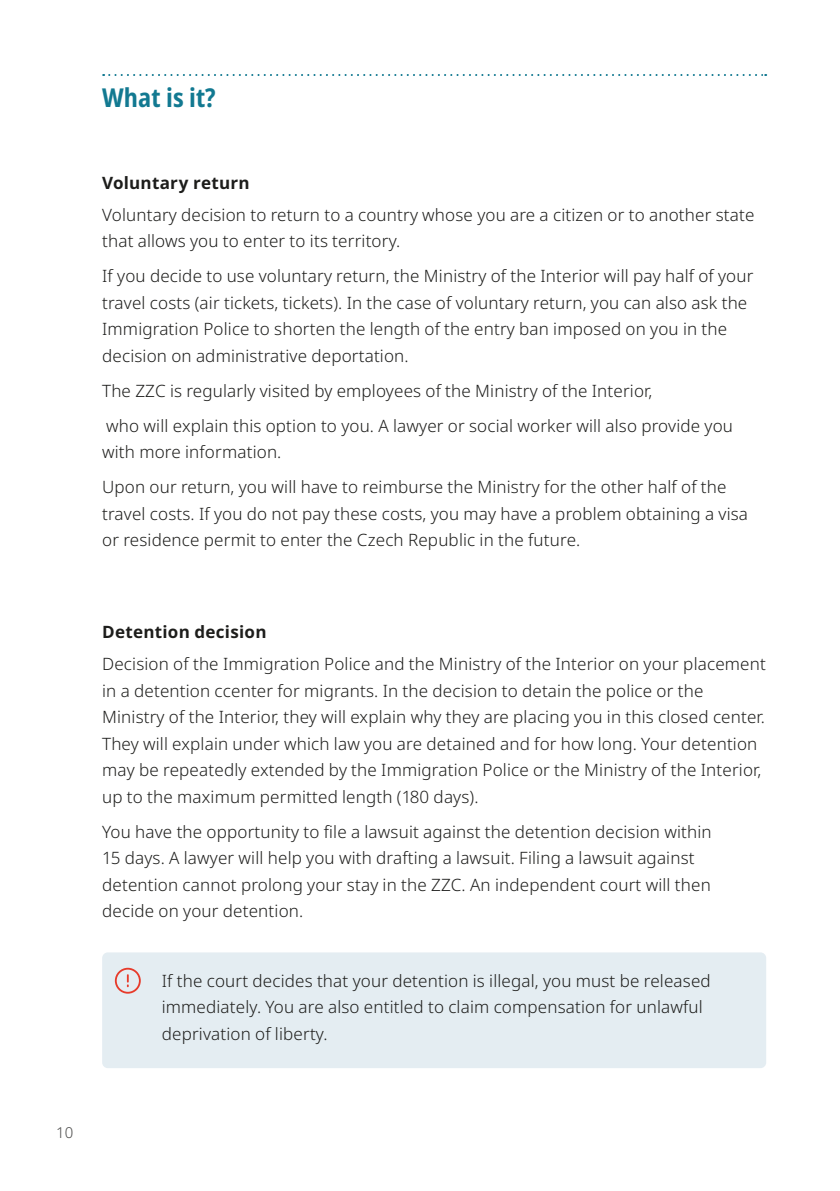
<style>
.page{position:relative;width:840px;height:1191px;background:#fff}
.page>*{position:absolute;margin:0;border:0;box-sizing:border-box;transform-origin:0 0}
.t1{font:700 26px "Noto Sans Condensed";letter-spacing:.005em;color:#127991}
.t2{font:17px/26.6px "Noto Sans";letter-spacing:.01em;color:#1d1d1b}
.t3{font:15px "Noto Sans";color:#4a4a49}
</style>
<div class="page">
<svg style="left:103px;top:74px;width:662px;height:2px"></svg>
<div style="left:102px;top:952px;width:663px;height:116px;background:#e4edf2;border-radius:6px"></div>
<svg style="left:115px;top:967px;width:26px;height:26px"></svg>
<h1 class="t1" style="left:102px;top:79px;width:115px">What is it?</h1>
<p class="t2" style="left:102px;top:167px;width:653px;line-height:32.2px">Voluntary return<br>Voluntary decision to return to a country whose you are a citizen or to another state</p>
<p class="t2" style="left:102px;top:224px;width:652px;line-height:35px">that allows you to enter to its territory.<br>If you decide to use voluntary return, the Ministry of the Interior will pay half of your</p>
<p class="t2" style="left:102px;top:290px;width:646px">travel costs (air tickets, tickets). In the case of voluntary return, you can also ask the<br>Immigration Police to shorten the length of the entry ban imposed on you in the decision on administrative deportation.</p>
<p class="t2" style="left:102px;top:374px;width:632px;line-height:35px">The ZZC is regularly visited by employees of the Ministry of the Interior,<br>who will explain this option to you. A lawyer or social worker will also provide you</p>
<p class="t2" style="left:102px;top:435px;width:625px;line-height:35px">with more information.<br>Upon our return, you will have to reimburse the Ministry for the other half of the</p>
<p class="t2" style="left:102px;top:501px;width:647px">travel costs. If you do not pay these costs, you may have a problem obtaining a visa or residence permit to enter the Czech Republic in the future.</p>
<p class="t2" style="left:102px;top:616px;width:665px;line-height:32.2px">Detention decision<br>Decision of the Immigration Police and the Ministry of the Interior on your placement</p>
<p class="t2" style="left:102px;top:678px;width:664px">in a detention ccenter for migrants. In the decision to detain the police or the Ministry of the Interior, they will explain why they are placing you in this closed center.<br>They will explain under which law you are detained and for how long. Your detention may be repeatedly extended by the Immigration Police or the Ministry of the Interior, up to the maximum permitted length (180 days).</p>
<p class="t2" style="left:102px;top:819px;width:610px">You have the opportunity to file a lawsuit against the detention decision within 15 days. A lawyer will help you with drafting a lawsuit. Filing a lawsuit against detention cannot prolong your stay in the ZZC. An independent court will then decide on your detention.</p>
<p class="t2" style="left:162px;top:967px;width:550px">If the court decides that your detention is illegal, you must be released immediately. You are also entitled to claim compensation for unlawful deprivation of liberty.</p>
<p class="t3" style="left:56px;top:1121px;width:19px">10</p>
</div>
